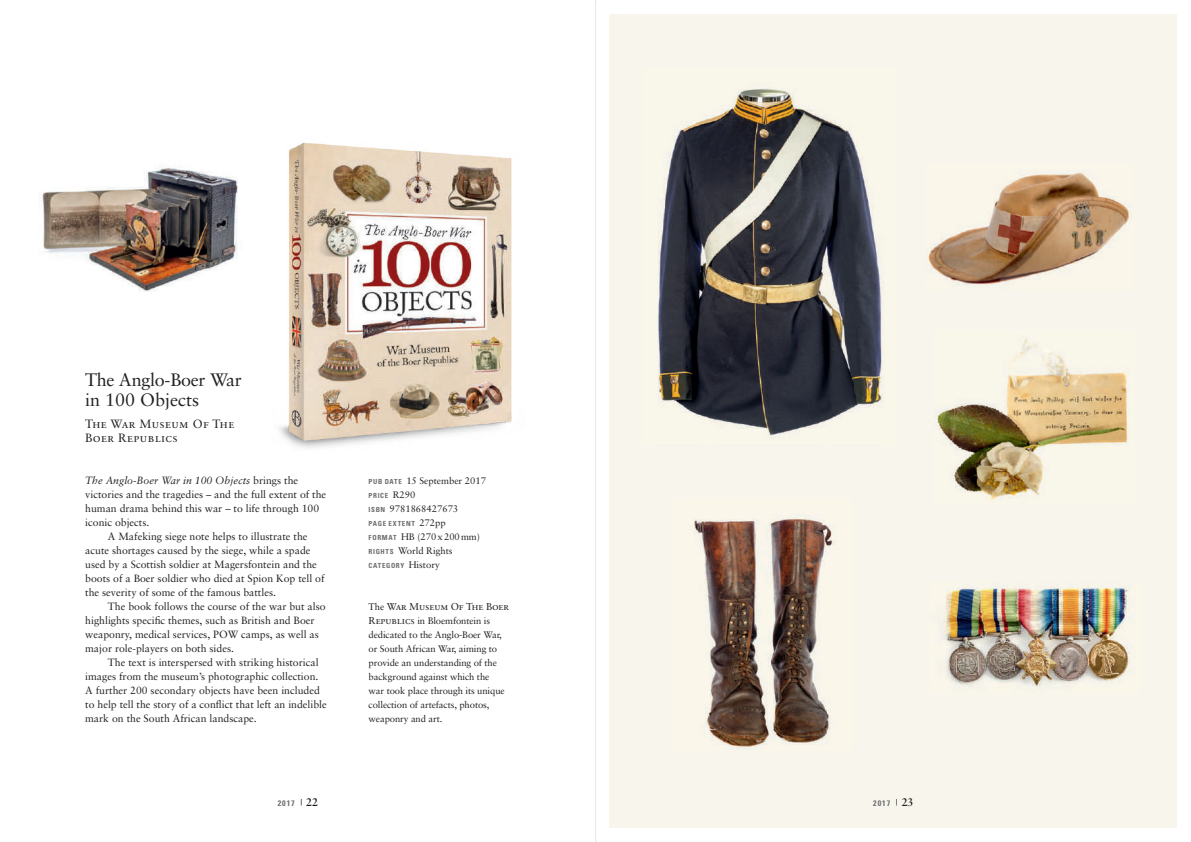
<style>
.page{position:relative;width:1191px;height:842px;background:#fff}
.page>*{position:absolute;margin:0;border:0;box-sizing:border-box;transform-origin:0 0}
.t1{font:18px/20px "Sabon";letter-spacing:-.015em;color:#231f20}
.t2{font:12px/14px "Sabon Roman SC";letter-spacing:.03em;color:#231f20}
.t3{font:600 12px "Sabon MT Std";color:#231f20}
.t4{font:10.5px "Sabon";color:#231f20}
.t5{font:italic 10.5px "Sabon";color:#231f20}
.t6{font:10px "Sabon Roman SC";letter-spacing:-.01em;color:#231f20}
.t7{font:9.5px/14px "Sabon";letter-spacing:-.01em;color:#231f20}
.t8{font:700 condensed 8px "Univers";letter-spacing:.12em;color:#6c6d70}
.t9{font:700 condensed 7px "Univers";letter-spacing:.09em;color:#6c6d70}
.s1{font-style:normal}
.s2{font-family:"Univers";font-weight:700;font-stretch:condensed;font-size:7px;color:#6c6d70}
.s3{font-family:"Sabon";font-weight:400;font-stretch:normal;font-size:9.5px;color:#231f20}
.s4{font-family:"Sabon";font-size:9.5px}
.s5{font-family:"Sabon Roman SC";font-size:10px}
.s6{font-family:"Sabon MT Std";font-weight:600;font-stretch:normal;font-size:12px;color:#231f20}
.s7{font-size:7px}
</style>
<div class="page">
<div style="left:609px;top:14px;width:567px;height:814px;background:#f8f6ec"></div>
<img style="left:694px;top:518px;width:142px;height:231px">
<img style="left:927px;top:172px;width:203px;height:113px">
<img style="left:944px;top:583px;width:185px;height:104px">
<img style="left:935px;top:338px;width:193px;height:163px">
<img style="left:658px;top:88px;width:225px;height:351px">
<img style="left:279px;top:143px;width:233px;height:305px">
<img style="left:39px;top:166px;width:199px;height:126px">
<svg style="left:595px;top:0;width:1px;height:842px"></svg>
<h1 class="t1" style="left:85px;top:370px;width:158px">The Anglo-Boer War in 100 Objects</h1>
<p class="t2" style="left:85px;top:417px;width:151px">The War Museum Of The<br>Boer Republics</p>
<p class="t5" style="left:85px;top:474px;width:214px">The Anglo-Boer War in 100 Objects <span class="s1">brings the</span></p>
<p class="t4" style="left:85px;top:488px;width:242px">victories and the tragedies – and the full extent of the</p>
<p class="t4" style="left:85px;top:502px;width:235px">human drama behind this war – to life through 100</p>
<p class="t4" style="left:85px;top:516px;width:66px">iconic objects.</p>
<p class="t4" style="left:108px;top:530px;width:201px">A Mafeking siege note helps to illustrate the</p>
<p class="t4" style="left:85px;top:544px;width:227px">acute shortages caused by the siege, while a spade</p>
<p class="t4" style="left:85px;top:558px;width:233px">used by a Scottish soldier at Magersfontein and the</p>
<p class="t4" style="left:85px;top:572px;width:241px">boots of a Boer soldier who died at Spion Kop tell of</p>
<p class="t4" style="left:85px;top:586px;width:192px">the severity of some of the famous battles.</p>
<p class="t4" style="left:108px;top:600px;width:219px">The book follows the course of the war but also</p>
<p class="t4" style="left:85px;top:614px;width:231px">highlights specific themes, such as British and Boer</p>
<p class="t4" style="left:85px;top:628px;width:235px">weaponry, medical services, POW camps, as well as</p>
<p class="t4" style="left:85px;top:642px;width:150px">major role-players on both sides.</p>
<p class="t4" style="left:108px;top:656px;width:212px">The text is interspersed with striking historical</p>
<p class="t4" style="left:85px;top:670px;width:235px">images from the museum’s photographic collection.</p>
<p class="t4" style="left:85px;top:684px;width:236px">A further 200 secondary objects have been included</p>
<p class="t4" style="left:85px;top:698px;width:243px">to help tell the story of a conflict that left an indelible</p>
<p class="t4" style="left:85px;top:712px;width:173px">mark on the South African landscape.</p>
<p class="t7" style="left:369px;top:474px;width:119px"><span class="s2">PUB DATE</span> 15 September 2017</p>
<p class="t9" style="left:369px;top:491px;width:48px">PRICE <span class="s3">R290</span></p>
<p class="t7" style="left:369px;top:502px;width:91px"><span class="s2">ISBN</span> 9781868427673</p>
<p class="t9" style="left:369px;top:519px;width:79px">PAGE EXTENT <span class="s3">272pp</span></p>
<p class="t7" style="left:369px;top:530px;width:113px"><span class="s2">FORMAT</span> HB (270x200mm)<br><span class="s2">RIGHTS</span> World Rights</p>
<p class="t9" style="left:369px;top:561px;width:73px">CATEGORY <span class="s3">History</span></p>
<p class="t6" style="left:369px;top:601px;width:142px"><span class="s4">The</span> War Museum Of The Boer</p>
<p class="t7" style="left:369px;top:614px;width:138px"><span class="s5">Republics</span> in Bloemfontein is dedicated to the Anglo-Boer War, or South African War, aiming to provide an understanding of the background against which the war took place through its unique collection of artefacts, photos, weaponry and art.</p>
<p class="t8" style="left:278px;top:798px;width:19px">2017</p>
<p class="t8" style="left:873px;top:798px;width:42px">2017 <sup>|</sup> <span class="s6">23</span></p>
<p class="t3" style="left:300px;top:795px;width:19px"><span class="s7">|</span> 22</p>
</div>
